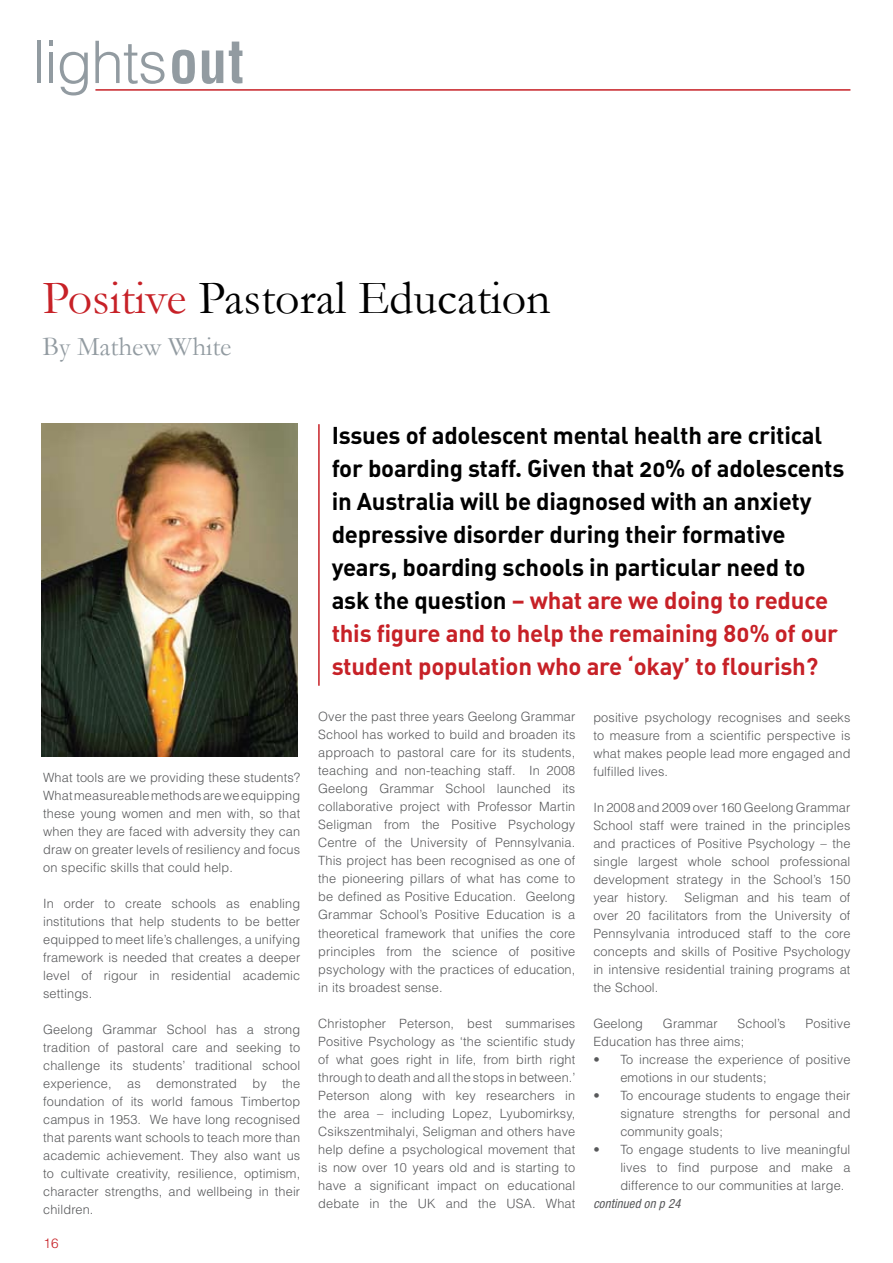
<style>
.page{position:relative;width:893px;height:1263px;background:#fff}
.page>*{position:absolute;margin:0;border:0;box-sizing:border-box;transform-origin:0 0}
.t1{font:48px "Garamond";color:#000}
.t2{font:27px "Garamond";color:#929ba1}
.t3{font:24px/33px "DIN Bold Alternate";letter-spacing:-.01em;color:#000}
.t4{font:300 13.5px "Helvetica";color:#c72127}
.t5{font:300 12.75px/18px "Helvetica";letter-spacing:.01em;color:#58595b;text-align:justify}
.t6{font:italic condensed 12.75px "Helvetica Neue";letter-spacing:.01em;color:#58595b}
.s1{color:#c72127}
</style>
<div class="page">
<hr style="left:95px;top:89px;width:755px;height:2px;background:#c72127">
<svg style="left:229px;top:42px;width:13px;height:41px"></svg>
<svg style="left:202px;top:51px;width:21px;height:33px"></svg>
<svg style="left:172px;top:50px;width:23px;height:34px"></svg>
<svg style="left:95px;top:41px;width:70px;height:43px"></svg>
<svg style="left:60px;top:52px;width:28px;height:43px"></svg>
<svg style="left:49px;top:41px;width:4px;height:5px"></svg>
<hr style="left:49px;top:53px;width:4px;height:30px;background:#929ba1">
<hr style="left:38px;top:41px;width:3px;height:42px;background:#929ba1">
<img style="left:41px;top:424px;width:257px;height:333px">
<hr style="left:318px;top:424px;width:2px;height:262px;background:#c72127">
<h1 class="t1" style="left:43px;top:272px;width:510px"><span class="s1">Positive</span> Pastoral Education</h1>
<h2 class="t2" style="left:43px;top:332px;width:190px">By Mathew White</h2>
<p class="t5" style="left:43px;top:768px;width:259px">What tools are we providing these students?<br>What measureable methods are we equipping these young women and men with, so that when they are faced with adversity they can draw on greater levels of resiliency and focus on specific skills that could help.</p>
<p class="t5" style="left:43px;top:894px;width:259px">In order to create schools as enabling institutions that help students to be better equipped to meet life’s challenges, a unifying framework is needed that creates a deeper level of rigour in residential academic settings.</p>
<p class="t5" style="left:43px;top:1020px;width:259px">Geelong Grammar School has a strong tradition of pastoral care and seeking to challenge its students’ traditional school experience, as demonstrated by the foundation of its world famous Timbertop campus in 1953. We have long recognised that parents want schools to teach more than academic achievement. They also want us to cultivate creativity, resilience, optimism, character strengths, and wellbeing in their children.</p>
<p class="t4" style="left:44px;top:1235px;width:17px">16</p>
<p class="t3" style="left:332px;top:418px;width:514px">Issues of adolescent mental health are critical for boarding staff. Given that 20% of adolescents in Australia will be diagnosed with an anxiety depressive disorder during their formative years, boarding schools in particular need to ask the question <span class="s1">– what are we doing to reduce this figure and to help the remaining 80% of our student population who are ‘okay’ to flourish?</span></p>
<p class="t5" style="left:318px;top:708px;width:259px">Over the past three years Geelong Grammar School has worked to build and broaden its approach to pastoral care for its students, teaching and non-teaching staff. In 2008<br>Geelong Grammar School launched its collaborative project with Professor Martin Seligman from the Positive Psychology Centre of the University of Pennsylvania.<br>This project has been recognised as one of the pioneering pillars of what has come to be defined as Positive Education. Geelong Grammar School’s Positive Education is a theoretical framework that unifies the core principles from the science of positive psychology with the practices of education, in its broadest sense.</p>
<p class="t5" style="left:318px;top:1014px;width:259px">Christopher Peterson, best summarises Positive Psychology as ‘the scientific study of what goes right in life, from birth right through to death and all the stops in between.’ Peterson along with key researchers in the area – including Lopez, Lyubomirksy, Csikszentmihalyi, Seligman and others have help define a psychological movement that is now over 10 years old and is starting to have a significant impact on educational debate in the UK and the USA. What</p>
<p class="t5" style="left:593px;top:708px;width:259px">positive psychology recognises and seeks to measure from a scientific perspective is what makes people lead more engaged and fulfilled lives.</p>
<p class="t5" style="left:593px;top:798px;width:259px">In 2008 and 2009 over 160 Geelong Grammar School staff were trained in the principles and practices of Positive Psychology – the single largest whole school professional development strategy in the School’s 150 year history.</p>
<p class="t5" style="left:593px;top:888px;width:259px;text-indent:91px">Seligman and his team of over 20 facilitators from the University of Pennsylvania introduced staff to the core concepts and skills of Positive Psychology in intensive residential training programs at the School.</p>
<p class="t5" style="left:593px;top:1014px;width:51px">Geelong</p>
<p class="t5" style="left:663px;top:1014px;width:56px">Grammar</p>
<p class="t5" style="left:737px;top:1014px;width:50px">School’s</p>
<p class="t5" style="left:806px;top:1014px;width:46px">Positive</p>
<p class="t5" style="left:593px;top:1032px;width:152px">Education has three aims;</p>
<p class="t5" style="left:620px;top:1050px;width:232px;text-indent:-27px">• To increase the experience of positive emotions in our students;</p>
<p class="t5" style="left:620px;top:1086px;width:232px;text-indent:-27px">• To encourage students to engage their signature strengths for personal and community goals;</p>
<p class="t5" style="left:620px;top:1140px;width:232px;text-indent:-27px">• To engage students to live meaningful lives to find purpose and make a difference to our communities at large.</p>
<p class="t6" style="left:593px;top:1196px;width:89px">continued on p 24</p>
</div>
